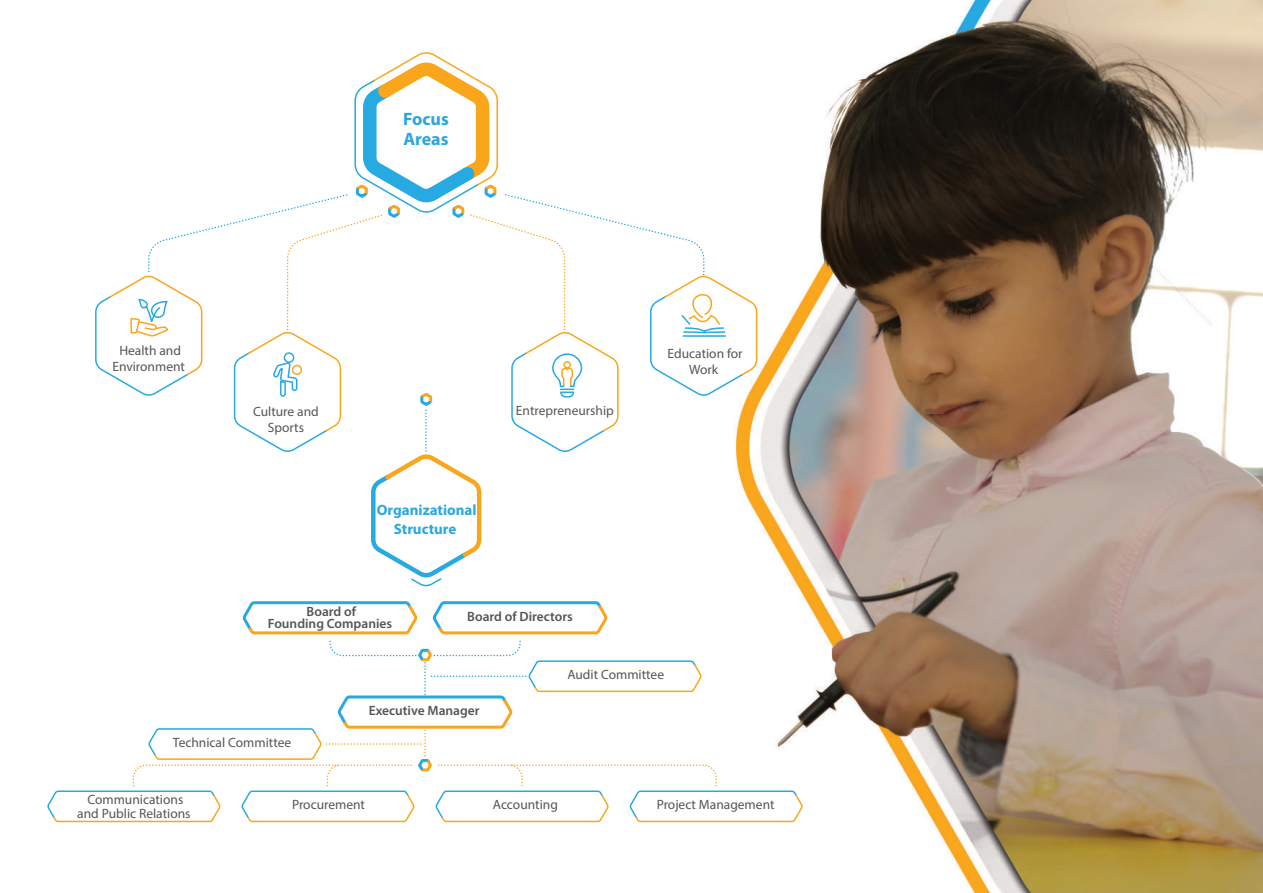
<style>
.page{position:relative;width:1263px;height:893px;background:#fff}
.page>*{position:absolute;margin:0;border:0;box-sizing:border-box;transform-origin:0 0}
.t1{font:700 18px/19.5px "Myriad Pro";color:#2ba7df}
.t2{font:700 15px/19.5px "Myriad Pro";color:#2ba7df;text-align:center}
.t3{font:13.5px/16.2px "Myriad Pro";color:#565554;text-align:center}
.t4{font:600 13.5px "Myriad Pro";color:#565554}
</style>
<div class="page">
<img style="left:758px;top:0;width:505px;height:893px">
<svg style="left:47px;top:599px;width:757px;height:224px"></svg>
<svg style="left:95px;top:52px;width:663px;height:535px"></svg>
<h1 class="t1" style="left:403px;top:109px;width:47px">Focus<br>Areas</h1>
<p class="t3" style="left:112px;top:342px;width:74px">Health and<br>Environment</p>
<p class="t3" style="left:253px;top:403px;width:67px">Culture and<br>Sports</p>
<p class="t2" style="left:377px;top:499px;width:101px">Organizational<br>Structure</p>
<p class="t3" style="left:516px;top:402px;width:100px">Entrepreneurship</p>
<p class="t4" style="left:307px;top:603px;width:51px">Board of</p>
<p class="t4" style="left:268px;top:615px;width:126px">Founding Companies</p>
<p class="t4" style="left:467px;top:608px;width:107px">Board of Directors</p>
<p class="t3" style="left:668px;top:345px;width:77px">Education for<br>Work</p>
<p class="t4" style="left:369px;top:702px;width:112px">Executive Manager</p>
<p class="t3" style="left:567px;top:666px;width:98px">Audit Committee</p>
<p class="t3" style="left:173px;top:734px;width:120px">Technical Committee</p>
<p class="t3" style="left:87px;top:791px;width:97px">Communications</p>
<p class="t3" style="left:77px;top:805px;width:115px">and Public Relations</p>
<p class="t3" style="left:292px;top:796px;width:75px">Procurement</p>
<p class="t3" style="left:493px;top:796px;width:66px">Accounting</p>
<p class="t3" style="left:657px;top:796px;width:119px">Project Management</p>
</div>
